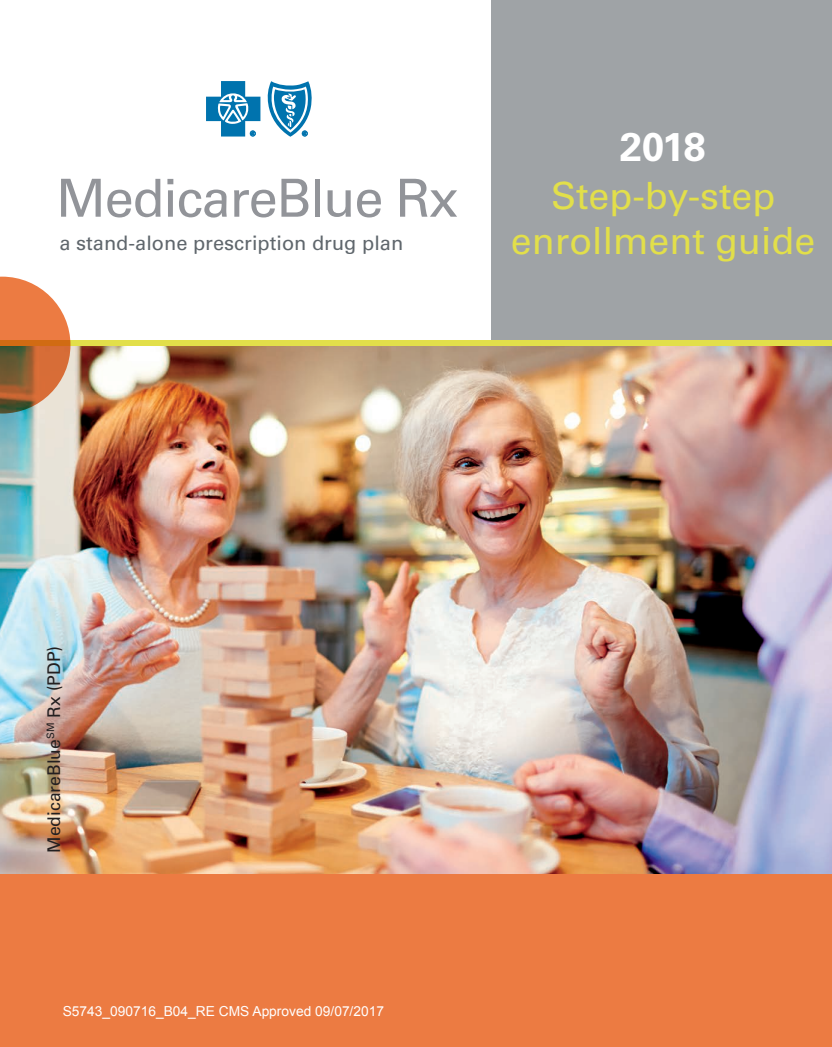
<style>
.page{position:relative;width:832px;height:1047px;background:#fff}
.page>*{position:absolute;margin:0;border:0;box-sizing:border-box;transform-origin:0 0}
.t1{font:52.5px "Univers LT Std";letter-spacing:-.025em;color:#929499}
.t2{font:700 40px "Univers LT Std";color:#fff}
.t3{font:37.5px "Univers LT Std";color:#e2df4a}
.t4{font:20px "Univers LT Std";color:#5f666c}
.t5{font:17.5px "Univers LT Std";color:#231f20}
.t6{font:13.75px "Arial";color:#fff}
</style>
<div class="page">
<img style="left:0;top:345px;width:831px;height:529px">
<div style="left:0;top:874px;width:831px;height:172px;background:#ec7b42"></div>
<svg style="left:206px;top:81px;width:54px;height:55px"></svg>
<svg style="left:267px;top:81px;width:44px;height:56px"></svg>
<div style="left:491px;top:0;width:340px;height:340px;background:#9fa3a6"></div>
<div style="left:0;top:340px;width:831px;height:5px;background:#e2df4a"></div>
<svg style="left:0;top:276px;width:70px;height:137px;background:#cd875b"></svg>
<p class="t2" style="left:619px;top:124px;width:87px">2018</p>
<p class="t1" style="left:56px;top:167px;width:403px">MedicareBlue Rx</p>
<p class="t3" style="left:551px;top:173px;width:226px">Step-by-step</p>
<p class="t4" style="left:60px;top:231px;width:345px">a stand-alone prescription drug plan</p>
<p class="t3" style="left:511px;top:218px;width:306px">enrollment guide</p>
<p class="t5" style="left:44px;top:852px;width:209px;rotate:-90deg">MedicareBlue<sup>SM</sup> Rx (PDP)</p>
<p class="t6" style="left:63px;top:1003px;width:323px">S5743_090716_B04_RE CMS Approved 09/07/2017</p>
</div>
